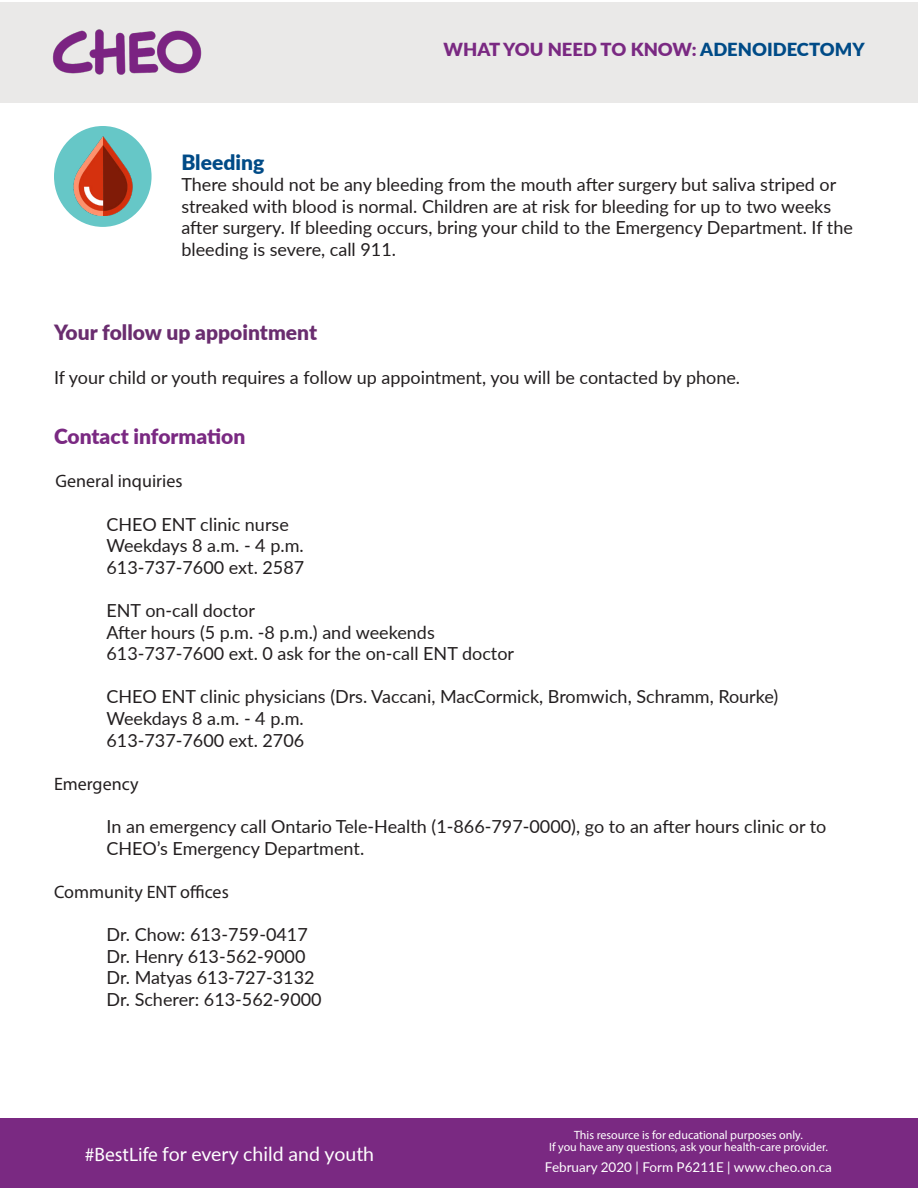
<style>
.page{position:relative;width:918px;height:1188px;background:#fff}
.page>*{position:absolute;margin:0;border:0;box-sizing:border-box;transform-origin:0 0}
.Heading_1_-_Purple{font:900 21px "Lato";color:#6a2d6f}
.Heading_1_-_Purple-2{font:900 21px "Lato";color:#7a2982}
.Heading_1_-_Purple-3{font:900 21px "Lato";color:#004b87}
.t1{font:19.5px "Lato";color:#fff}
.t2{font:18px/21.6px "Lato";color:#231f20}
.t3{font:18px "Myriad Pro";color:#231f20}
.t4{font:900 18px "Lato";color:#7a2982}
.t5{font:13.5px "Lato";color:#fff}
.t6{font:12px/12px "Myriad Pro";color:#fff;text-align:center}
.s1{color:#004b87}
.s2{font-family:"Myriad Pro"}
</style>
<div class="page">
<div style="left:0;top:2px;width:918px;height:101px;background:#eae9e8"></div>
<img style="left:52px;top:29px;width:150px;height:46px">
<div style="left:0;top:1119px;width:918px;height:69px;background:#7a2982"></div>
<div style="left:54px;top:126px;width:98px;height:101px;background:#66c7c7;border-radius:50%"></div>
<img style="left:63px;top:137px;width:79px;height:78px">
<p class="t4" style="left:444px;top:36px;width:423px">WHAT YOU NEED TO KNOW: <span class="s1">ADENOIDECTOMY</span></p>
<p class="Heading_1_-_Purple-3" style="left:181px;top:146px;width:84px">Bleeding</p>
<p class="t2" style="left:181px;top:173px;width:673px">There should not be any bleeding from the mouth after surgery but saliva striped or streaked with blood is normal. Children are at risk for bleeding for up to two weeks after surgery. If bleeding occurs, bring your child to the Emergency Department. If the bleeding is severe, call 911.</p>
<p class="Heading_1_-_Purple" style="left:54px;top:317px;width:265px">Your follow up appointment</p>
<p class="t2" style="left:54px;top:365px;width:688px">If your child or youth requires a follow up appointment, you will be contacted by phone.</p>
<p class="Heading_1_-_Purple-2" style="left:54px;top:421px;width:193px">Contact information</p>
<p class="t3" style="left:56px;top:470px;width:129px">General inquiries</p>
<p class="t2" style="left:106px;top:512px;width:199px">CHEO ENT clinic nurse<br>Weekdays 8 a.m. - 4 p.m.<br>613-737-7600 ext. 2587</p>
<p class="t2" style="left:106px;top:599px;width:330px">ENT on-call doctor<br>After hours (5 p.m. -8 p.m.) and weekends</p>
<p class="t2" style="left:106px;top:642px;width:409px">613-737-7600 ext. 0 ask for the on-call ENT doctor</p>
<p class="t2" style="left:106px;top:685px;width:673px">CHEO ENT clinic physicians (Drs. Vaccani, MacCormick, Bromwich, Schramm, Rourke)<br>Weekdays 8 a.m. - 4 p.m.<br>613-737-7600 ext. 2706</p>
<p class="t3" style="left:54px;top:773px;width:86px">Emergency</p>
<p class="t2" style="left:106px;top:815px;width:722px">In an emergency call Ontario Tele-Health (1-866-797-0000), go to an after hours clinic or to<br>CHEO’s Emergency Department.</p>
<p class="t3" style="left:54px;top:881px;width:176px">Community ENT offices</p>
<p class="t2" style="left:106px;top:923px;width:203px">Dr. Chow: 613-759-0417<br>Dr. Henry 613-562-9000</p>
<p class="t2" style="left:106px;top:966px;width:217px">Dr. Matyas 613-727-3132<br>Dr. Scherer: 613-562-9000</p>
<p class="t1" style="left:85px;top:1140px;width:291px"><span class="s2">#BestLife</span> for every child and youth</p>
<p class="t6" style="left:549px;top:1129px;width:280px">This resource is for educational purposes only.<br>If you have any questions, ask your health-care provider.</p>
<p class="t5" style="left:545px;top:1158px;width:289px">February 2020 | Form P6211E | www.cheo.on.ca</p>
</div>
